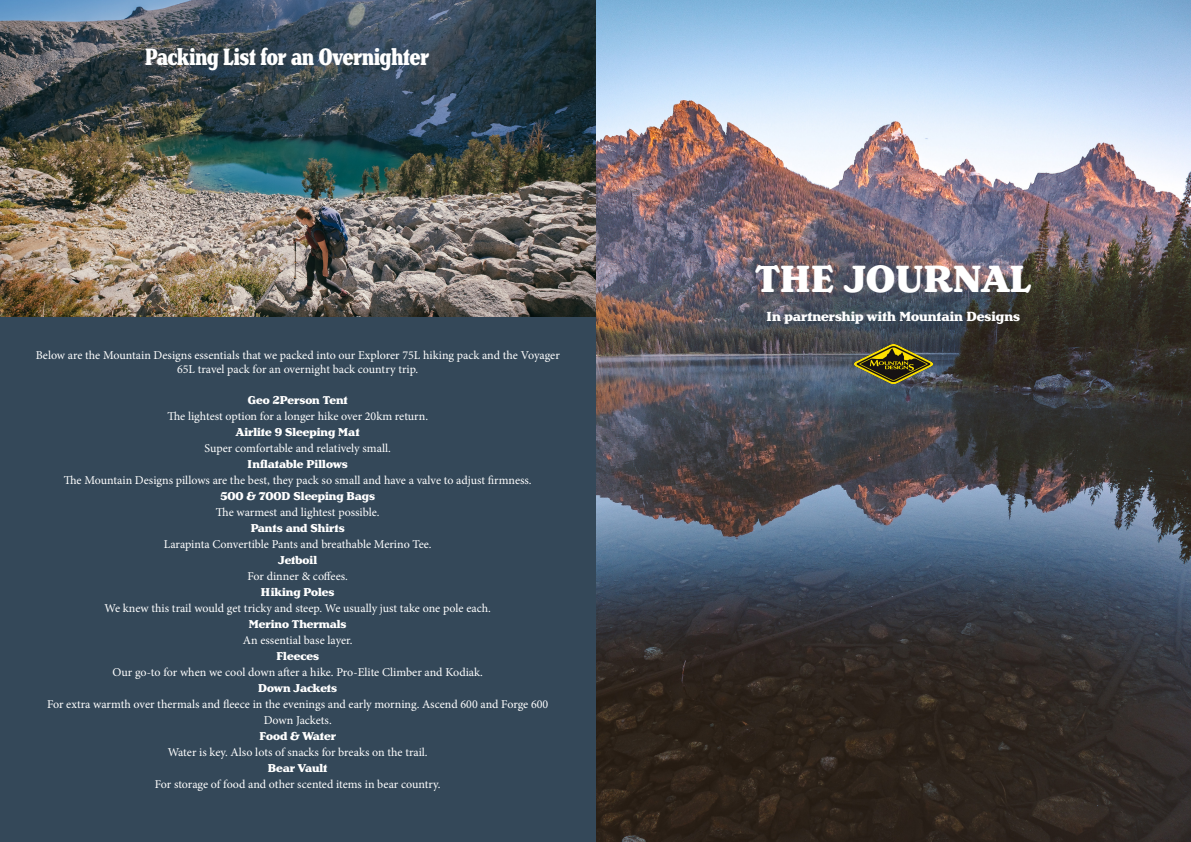
<style>
.page{position:relative;width:1191px;height:842px;background:#fff}
.page>*{position:absolute;margin:0;border:0;box-sizing:border-box;transform-origin:0 0}
.t1{font:800 40px "Henriette";color:#fff}
.t2{font:800 extra-condensed 25px "Henriette";color:#fff}
.t3{font:800 14px "Henriette";color:#fff}
.t4{font:12px/14.4px "Minion Pro";color:#fff;text-align:center}
.t5{font:800 12px "Henriette";color:#fff}
</style>
<div class="page">
<img style="left:595px;top:0;width:596px;height:842px">
<div style="left:0;top:281px;width:595px;height:561px;background:#344859"></div>
<img style="left:0;top:0;width:595px;height:316px">
<img style="left:854px;top:345px;width:78px;height:39px">
<h2 class="t2" style="left:145px;top:42px;width:285px">Packing List for an Overnighter</h2>
<p class="t4" style="left:36px;top:348px;width:525px">Below are the Mountain Designs essentials that we packed into our Explorer 75L hiking pack and the Voyager<br>65L travel pack for an overnight back country trip.</p>
<p class="t5" style="left:248px;top:392px;width:102px">Geo 2Person Tent</p>
<p class="t4" style="left:167px;top:409px;width:262px">The lightest option for a longer hike over 20km return.</p>
<p class="t5" style="left:236px;top:424px;width:125px">Airlite 9 Sleeping Mat</p>
<p class="t4" style="left:205px;top:441px;width:188px">Super comfortable and relatively small.</p>
<p class="t5" style="left:248px;top:456px;width:102px">Inflatable Pillows</p>
<p class="t4" style="left:64px;top:473px;width:469px">The Mountain Designs pillows are the best, they pack so small and have a valve to adjust firmness.</p>
<p class="t5" style="left:220px;top:488px;width:156px">500 &amp; 700D Sleeping Bags</p>
<p class="t4" style="left:216px;top:505px;width:165px">The warmest and lightest possible.</p>
<p class="t5" style="left:251px;top:520px;width:96px">Pants and Shirts</p>
<p class="t4" style="left:164px;top:537px;width:269px">Larapinta Convertible Pants and breathable Merino Tee.</p>
<p class="t5" style="left:278px;top:552px;width:40px">Jetboil</p>
<p class="t4" style="left:247px;top:569px;width:102px">For dinner &amp; coffees.</p>
<p class="t5" style="left:261px;top:584px;width:75px">Hiking Poles</p>
<p class="t4" style="left:104px;top:601px;width:388px">We knew this trail would get tricky and steep. We usually just take one pole each.</p>
<p class="t5" style="left:249px;top:616px;width:99px">Merino Thermals</p>
<p class="t4" style="left:243px;top:633px;width:111px">An essential base layer.</p>
<p class="t5" style="left:276px;top:648px;width:44px">Fleeces</p>
<p class="t4" style="left:112px;top:665px;width:372px">Our go-to for when we cool down after a hike. Pro-Elite Climber and Kodiak.</p>
<p class="t5" style="left:258px;top:680px;width:80px">Down Jackets</p>
<p class="t4" style="left:47px;top:696px;width:503px;line-height:16px">For extra warmth over thermals and fleece in the evenings and early morning. Ascend 600 and Forge 600<br>Down Jackets.</p>
<p class="t5" style="left:259px;top:728px;width:78px">Food &amp; Water</p>
<p class="t4" style="left:168px;top:745px;width:261px">Water is key. Also lots of snacks for breaks on the trail.</p>
<p class="t5" style="left:268px;top:760px;width:61px">Bear Vault</p>
<p class="t4" style="left:155px;top:777px;width:287px">For storage of food and other scented items in bear country.</p>
<h1 class="t1" style="left:755px;top:255px;width:278px">THE JOURNAL</h1>
<p class="t3" style="left:766px;top:308px;width:255px">In partnership with Mountain Designs</p>
</div>
